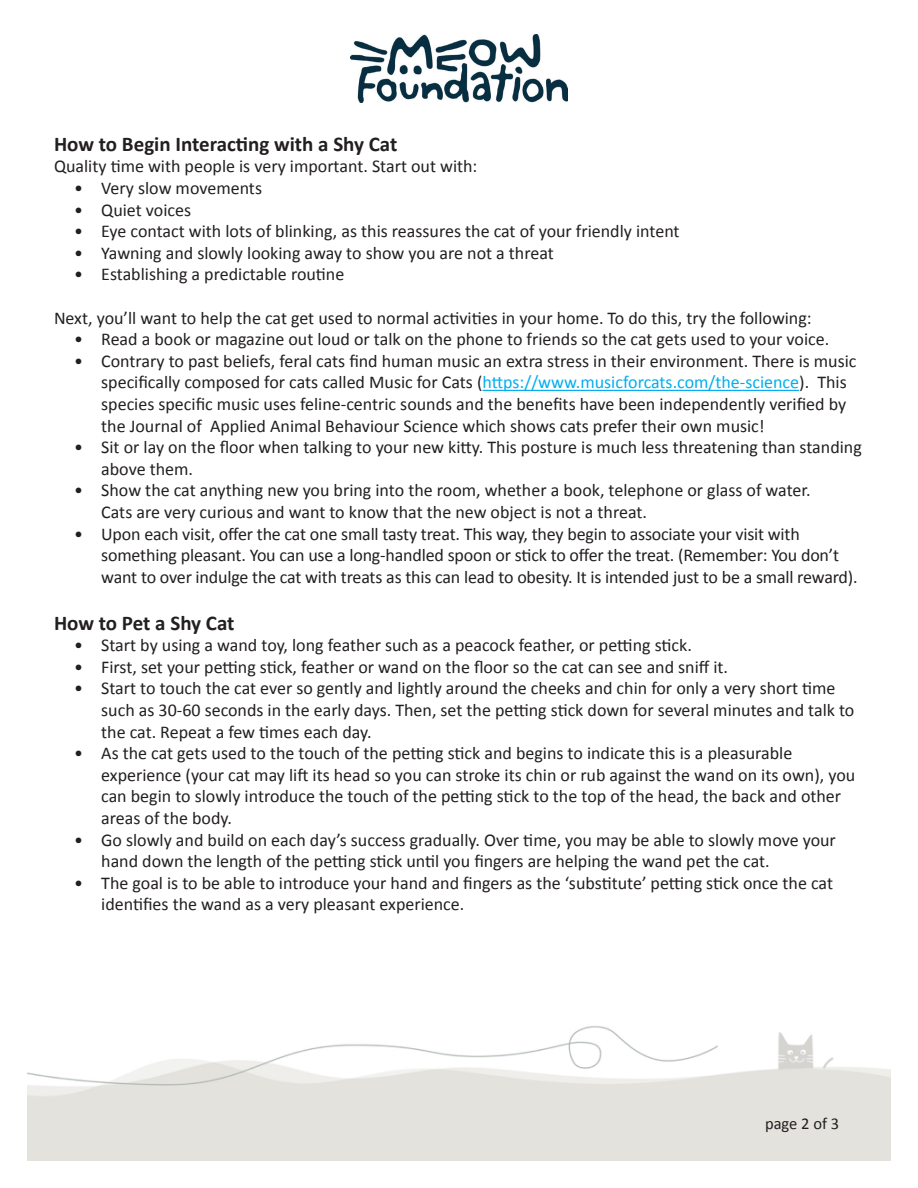
<style>
.page{position:relative;width:918px;height:1188px;background:#fff}
.page>*{position:absolute;margin:0;border:0;box-sizing:border-box;transform-origin:0 0}
.t1{font:700 21px "Calibri";color:#231f20}
.t2{font:18px/21.6px "Calibri";color:#231f20}
.t3{font:16.5px "Calibri";color:#231f20}
.s1{color:#00aeef}
</style>
<div class="page">
<img style="left:28px;top:1026px;width:862px;height:135px">
<img style="left:350px;top:35px;width:218px;height:67px">
<hr style="left:482px;top:390px;width:317px;height:1px;background:#00aeef">
<p class="t1" style="left:54px;top:130px;width:345px">How to Begin Interacting with a Shy Cat</p>
<p class="t2" style="left:54px;top:156px;width:425px">Quality time with people is very important. Start out with:</p>
<p class="t2" style="left:74px;top:177px;width:189px">• Very slow movements</p>
<p class="t2" style="left:74px;top:199px;width:118px">• Quiet voices</p>
<p class="t2" style="left:74px;top:220px;width:607px">• Eye contact with lots of blinking, as this reassures the cat of your friendly intent</p>
<p class="t2" style="left:74px;top:242px;width:481px">• Yawning and slowly looking away to show you are not a threat</p>
<p class="t2" style="left:74px;top:264px;width:272px">• Establishing a predictable routine</p>
<p class="t2" style="left:54px;top:307px;width:759px">Next, you’ll want to help the cat get used to normal activities in your home. To do this, try the following:</p>
<p class="t2" style="left:74px;top:328px;width:757px">• Read a book or magazine out loud or talk on the phone to friends so the cat gets used to your voice.</p>
<p class="t2" style="left:101px;top:350px;width:757px;text-indent:-27px">• Contrary to past beliefs, feral cats find human music an extra stress in their environment. There is music specifically composed for cats called Music for Cats (<span class="s1">https://www.musicforcats.com/the-science</span>). This species specific music uses feline-centric sounds and the benefits have been independently verified by the Journal of Applied Animal Behaviour Science which shows cats prefer their own music!</p>
<p class="t2" style="left:101px;top:436px;width:762px;text-indent:-27px">• Sit or lay on the floor when talking to your new kitty. This posture is much less threatening than standing above them.</p>
<p class="t2" style="left:101px;top:480px;width:711px;text-indent:-27px">• Show the cat anything new you bring into the room, whether a book, telephone or glass of water.<br>Cats are very curious and want to know that the new object is not a threat.</p>
<p class="t2" style="left:101px;top:523px;width:758px;text-indent:-27px">• Upon each visit, offer the cat one small tasty treat. This way, they begin to associate your visit with something pleasant. You can use a long-handled spoon or stick to offer the treat. (Remember: You don’t want to over indulge the cat with treats as this can lead to obesity. It is intended just to be a small reward).</p>
<p class="t1" style="left:54px;top:609px;width:182px">How to Pet a Shy Cat</p>
<p class="t2" style="left:74px;top:634px;width:619px">• Start by using a wand toy, long feather such as a peacock feather, or petting stick.</p>
<p class="t2" style="left:74px;top:656px;width:655px">• First, set your petting stick, feather or wand on the floor so the cat can see and sniff it.</p>
<p class="t2" style="left:101px;top:678px;width:755px;text-indent:-27px">• Start to touch the cat ever so gently and lightly around the cheeks and chin for only a very short time such as 30-60 seconds in the early days. Then, set the petting stick down for several minutes and talk to the cat. Repeat a few times each day.</p>
<p class="t2" style="left:101px;top:742px;width:756px;text-indent:-27px">• As the cat gets used to the touch of the petting stick and begins to indicate this is a pleasurable experience (your cat may lift its head so you can stroke its chin or rub against the wand on its own), you can begin to slowly introduce the touch of the petting stick to the top of the head, the back and other areas of the body.</p>
<p class="t2" style="left:101px;top:829px;width:736px;text-indent:-27px">• Go slowly and build on each day’s success gradually. Over time, you may be able to slowly move your hand down the length of the petting stick until you fingers are helping the wand pet the cat.</p>
<p class="t2" style="left:101px;top:872px;width:733px;text-indent:-27px">• The goal is to be able to introduce your hand and fingers as the ‘substitute’ petting stick once the cat identifies the wand as a very pleasant experience.</p>
<p class="t3" style="left:765px;top:1113px;width:76px">page 2 of 3</p>
</div>
